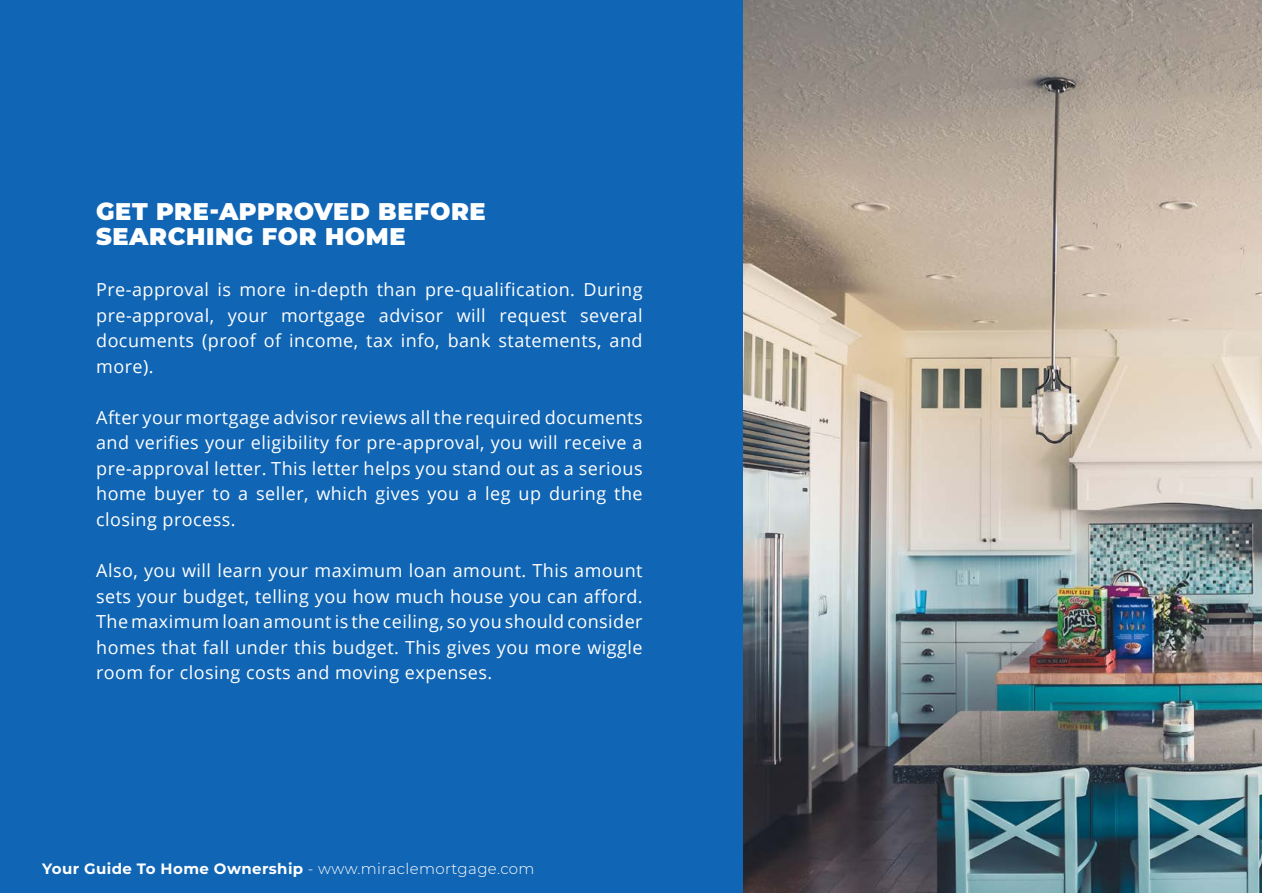
<style>
.page{position:relative;width:1263px;height:893px;background:#fff}
.page>*{position:absolute;margin:0;border:0;box-sizing:border-box;transform-origin:0 0}
.t1{font:900 24px/25.5px "Montserrat";letter-spacing:.025em;color:#fff}
.t2{font:18px/25.5px "Open Sans";letter-spacing:.025em;color:#fff;text-align:justify}
.t3{font:700 15px "Montserrat";letter-spacing:.025em;color:#fff}
.s1{font-weight:300}
</style>
<div class="page">
<div style="left:0;top:0;width:759px;height:893px;background:#1065b4"></div>
<img style="left:743px;top:0;width:518px;height:893px">
<h1 class="t1" style="left:96px;top:197px;width:391px">GET PRE-APPROVED BEFORE<br>SEARCHING FOR HOME</h1>
<p class="t2" style="left:96px;top:279px;width:548px">Pre-approval is more in-depth than pre-qualification. During pre-approval, your mortgage advisor will request several documents (proof of income, tax info, bank statements, and more).</p>
<p class="t2" style="left:96px;top:406px;width:548px">After your mortgage advisor reviews all the required documents and verifies your eligibility for pre-approval, you will receive a pre-approval letter. This letter helps you stand out as a serious home buyer to a seller, which gives you a leg up during the closing process.</p>
<p class="t2" style="left:96px;top:559px;width:548px">Also, you will learn your maximum loan amount. This amount sets your budget, telling you how much house you can afford.<br>The maximum loan amount is the ceiling, so you should consider homes that fall under this budget. This gives you more wiggle room for closing costs and moving expenses.</p>
<p class="t3" style="left:42px;top:862px;width:494px">Your Guide To Home Ownership <span class="s1">- www.miraclemortgage.com</span></p>
</div>
